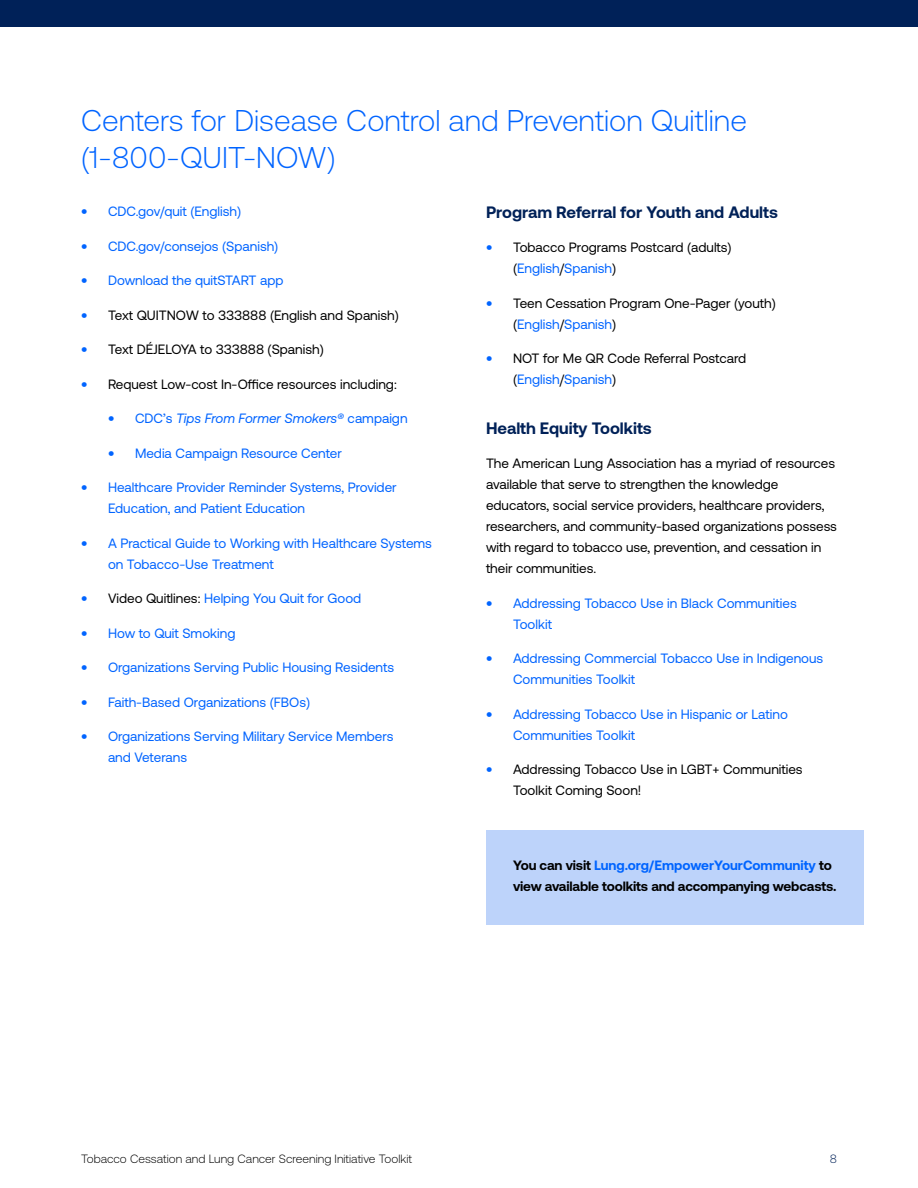
<style>
.page{position:relative;width:918px;height:1188px;background:#fff}
.page>*{position:absolute;margin:0;border:0;box-sizing:border-box;transform-origin:0 0}
.t1{font:300 30px/37.5px "Aeonik";color:#0064ff}
.t2{font:700 16.5px "Aeonik";color:#002158}
.t3{font:13.5px/21px "Aeonik";color:#0064ff}
.t4{font:13.5px/21px "Aeonik";color:#000}
.t5{font:700 13.5px/21px "Aeonik";letter-spacing:-.01em;color:#000}
.t6{font:italic 13.5px "Aeonik";color:#0064ff}
.t7{font:300 12px "Aeonik";color:#000}
.t8{font:300 12px "Aeonik";color:#002158}
.s1{font-weight:900}
.s2{font-weight:900;color:#0064ff}
.s3{font-weight:900;font-style:normal}
.s4{font-style:normal}
.s5{color:#000}
.s6{color:#0064ff}
</style>
<div class="page">
<div style="left:0;top:0;width:918px;height:27px;background:#002158"></div>
<div style="left:486px;top:830px;width:378px;height:95px;background:#bdd3fa"></div>
<h1 class="t1" style="left:81px;top:101px;width:667px">Centers for Disease Control and Prevention Quitline (1-800-QUIT-NOW)</h1>
<p class="t3" style="left:81px;top:201px;width:162px"><span class="s1">•</span> CDC.gov/quit (English)</p>
<p class="t3" style="left:81px;top:235px;width:199px"><span class="s1">•</span> CDC.gov/consejos (Spanish)</p>
<p class="t3" style="left:81px;top:270px;width:204px"><span class="s1">•</span> Download the quitSTART app</p>
<p class="t4" style="left:81px;top:304px;width:319px"><span class="s2">•</span> Text QUITNOW to 333888 (English and Spanish)</p>
<p class="t4" style="left:81px;top:339px;width:244px"><span class="s2">•</span> Text DÉJELOYA to 333888 (Spanish)</p>
<p class="t4" style="left:81px;top:373px;width:317px"><span class="s2">•</span> Request Low-cost In-Office resources including:</p>
<p class="t6" style="left:108px;top:411px;width:301px"><span class="s3">•</span> <span class="s4">CDC’s</span> Tips From Former Smokers® <span class="s4">campaign</span></p>
<p class="t3" style="left:108px;top:442px;width:236px"><span class="s1">•</span> Media Campaign Resource Center</p>
<p class="t3" style="left:108px;top:477px;width:290px;text-indent:-27px"><span class="s1">•</span> Healthcare Provider Reminder Systems, Provider<br>Education, and Patient Education</p>
<p class="t3" style="left:108px;top:532px;width:326px;text-indent:-27px"><span class="s1">•</span> A Practical Guide to Working with Healthcare Systems on Tobacco-Use Treatment</p>
<p class="t3" style="left:81px;top:588px;width:282px"><span class="s1">•</span> <span class="s5">Video Quitlines:</span> Helping You Quit for Good</p>
<p class="t3" style="left:81px;top:622px;width:156px"><span class="s1">•</span> How to Quit Smoking</p>
<p class="t3" style="left:81px;top:657px;width:315px"><span class="s1">•</span> Organizations Serving Public Housing Residents</p>
<p class="t3" style="left:81px;top:691px;width:231px"><span class="s1">•</span> Faith-Based Organizations (FBOs)</p>
<p class="t3" style="left:108px;top:726px;width:287px;text-indent:-27px"><span class="s1">•</span> Organizations Serving Military Service Members and Veterans</p>
<p class="t2" style="left:486px;top:202px;width:294px">Program Referral for Youth and Adults</p>
<p class="t4" style="left:513px;top:237px;width:220px;text-indent:-27px"><span class="s2">•</span> Tobacco Programs Postcard (adults) (<span class="s6">English</span>/<span class="s6">Spanish</span>)</p>
<p class="t4" style="left:513px;top:292px;width:264px;text-indent:-27px"><span class="s2">•</span> Teen Cessation Program One-Pager (youth) (<span class="s6">English</span>/<span class="s6">Spanish</span>)</p>
<p class="t4" style="left:513px;top:348px;width:235px;text-indent:-27px"><span class="s2">•</span> NOT for Me QR Code Referral Postcard (<span class="s6">English</span>/<span class="s6">Spanish</span>)</p>
<p class="t2" style="left:486px;top:418px;width:167px">Health Equity Toolkits</p>
<p class="t4" style="left:486px;top:453px;width:353px">The American Lung Association has a myriad of resources available that serve to strengthen the knowledge educators, social service providers, healthcare providers, researchers, and community-based organizations possess with regard to tobacco use, prevention, and cessation in their communities.</p>
<p class="t3" style="left:513px;top:592px;width:285px;text-indent:-27px"><span class="s1">•</span> Addressing Tobacco Use in Black Communities<br>Toolkit</p>
<p class="t3" style="left:513px;top:648px;width:312px;text-indent:-27px"><span class="s1">•</span> Addressing Commercial Tobacco Use in Indigenous<br>Communities Toolkit</p>
<p class="t3" style="left:513px;top:703px;width:276px;text-indent:-27px"><span class="s1">•</span> Addressing Tobacco Use in Hispanic or Latino<br>Communities Toolkit</p>
<p class="t4" style="left:513px;top:759px;width:291px;text-indent:-27px"><span class="s2">•</span> Addressing Tobacco Use in LGBT+ Communities<br>Toolkit Coming Soon!</p>
<p class="t5" style="left:513px;top:855px;width:325px">You can visit <span class="s6">Lung.org/EmpowerYourCommunity</span> to view available toolkits and accompanying webcasts.</p>
<p class="t7" style="left:81px;top:1152px;width:333px">Tobacco Cessation and Lung Cancer Screening Initiative Toolkit</p>
<p class="t8" style="left:830px;top:1152px;width:9px">8</p>
</div>
